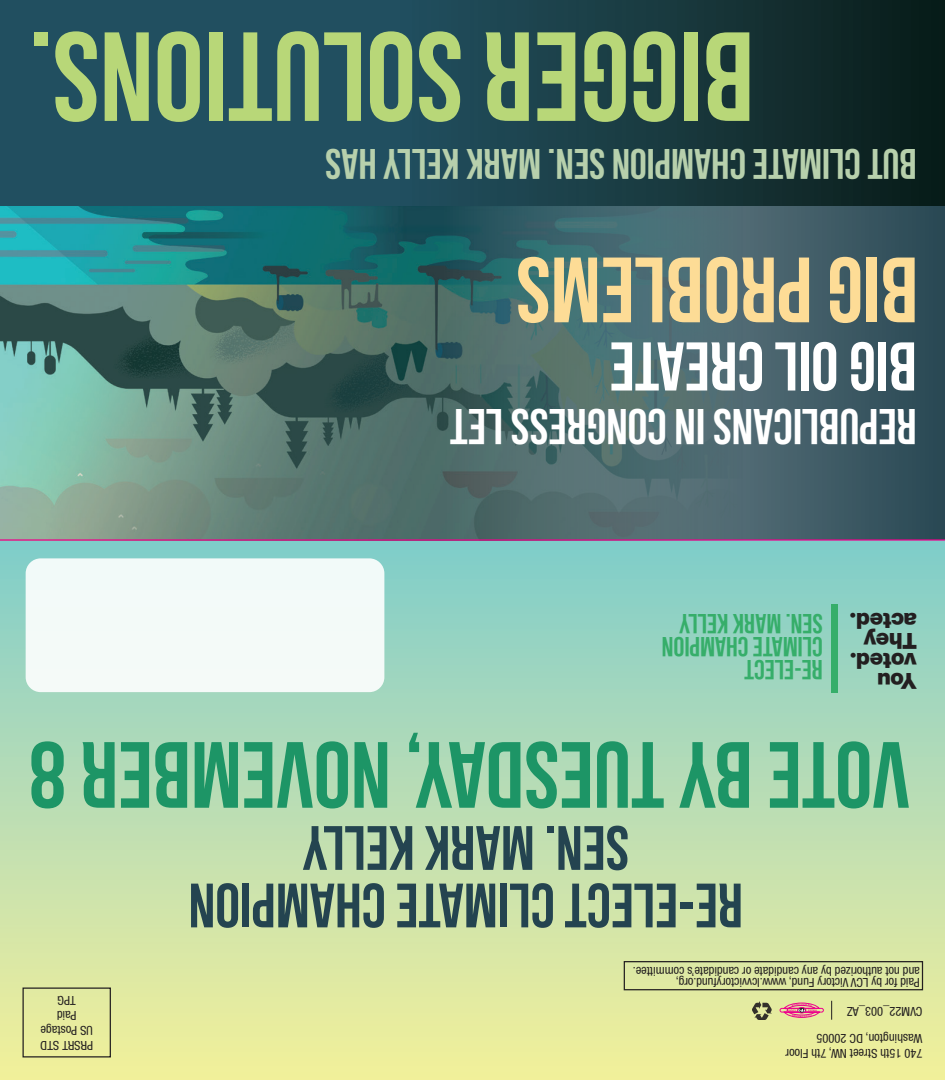
<style>
.page{position:relative;width:945px;height:1080px;background:#fff}
.page>*{position:absolute;margin:0;border:0;box-sizing:border-box;transform-origin:0 0}
.t1{font:700 126.5px "Bebas Neue";color:#b8d778}
.t2{font:700 93.75px "Bebas Neue";color:#1d9566}
.t3{font:700 92.5px "Bebas Neue";color:#fddc96}
.t4{font:700 68.75px "Bebas Neue";color:#fff}
.t5{font:700 62.5px/57.5px "Bebas Neue";color:#244450;text-align:center}
.t6{font:700 50px "Bebas Neue";color:#fff}
.t7{font:700 42.5px "Bebas Neue";color:#b7d0ac}
.t8{font:700 27.5px/23.4px "Bebas Neue";color:#36ae6a}
.t9{font:900 22.25px/19.9px "Helvetica Now Display";letter-spacing:-.01em;color:#231f20}
.t10{font:condensed 12.5px/15px "Helvetica Neue LT Std";letter-spacing:-.005em;color:#231f20}
</style>
<div class="page">
<svg style="left:743px;top:206px;width:202px;height:333px;background:#3c5963"></svg>
<div style="left:0;top:541px;width:945px;height:539px;background:linear-gradient(to bottom,#81cdcb,#f4f09a)"></div>
<div style="left:26px;top:558px;width:358px;height:134px;background:#f3faf8;border-radius:15px"></div>
<img style="left:752px;top:1001px;width:19px;height:18px">
<svg style="left:780px;top:1003px;width:44px;height:15px"></svg>
<svg style="left:831px;top:1001px;width:1px;height:19px"></svg>
<div style="left:624px;top:961px;width:299px;height:29px;border:1px solid #231f20"></div>
<div style="left:22px;top:988px;width:89px;height:70px;border:1px solid #231f20"></div>
<img style="left:0;top:206px;width:743px;height:333px">
<svg style="left:0;top:0;width:945px;height:206px;background:#1b414b"></svg>
<div style="left:832px;top:604px;width:6px;height:88px;background:#36ae6a"></div>
<hr style="left:0;top:539px;width:945px;height:2px;background:#ed028c">
<h1 class="t1" style="left:754px;top:145px;width:726px;rotate:-180deg">Bigger Solutions.</h1>
<p class="t7" style="left:917px;top:187px;width:593px;rotate:-180deg">But Climate CHAMPION SEN. MARK KELLY has</p>
<h3 class="t3" style="left:918px;top:340px;width:404px;rotate:-180deg">Big Problems</h3>
<h3 class="t4" style="left:917px;top:404px;width:309px;rotate:-180deg">Big Oil Create</h3>
<h3 class="t6" style="left:917px;top:453px;width:468px;rotate:-180deg">Republicans In Congress Let</h3>
<p class="t8" style="left:823px;top:682px;width:162px;rotate:-180deg">Re-Elect<br>Climate CHAMPION<br>SEN. MARK KELLY</p>
<h3 class="t9" style="left:917px;top:690px;width:68px;rotate:-180deg">You voted.<br>They acted.</h3>
<h2 class="t2" style="left:910px;top:826px;width:882px;rotate:-180deg">Vote by Tuesday, November 8</h2>
<p class="t5" style="left:743px;top:935px;width:556px;rotate:-180deg">Re-elect Climate CHAMPION<br>SEN. MARK KELLY</p>
<p class="t10" style="left:93px;top:1053px;width:54px;text-align:center;rotate:-180deg">PRSRT STD<br>US Postage<br>Paid<br>TPG</p>
<p class="t10" style="left:920px;top:988px;width:288px;line-height:11.2px;rotate:-180deg">Paid for by LCV Victory Fund, www.lcvvictoryfund.org,<br>and not authorized by any candidate or candidate’s committee.</p>
<p class="t10" style="left:922px;top:1019px;width:77px;rotate:-180deg">CVM22_003_AZ</p>
<p class="t10" style="left:922px;top:1061px;width:139px;rotate:-180deg">740 15th Street NW, 7th Floor<br>Washington, DC 20005</p>
</div>
